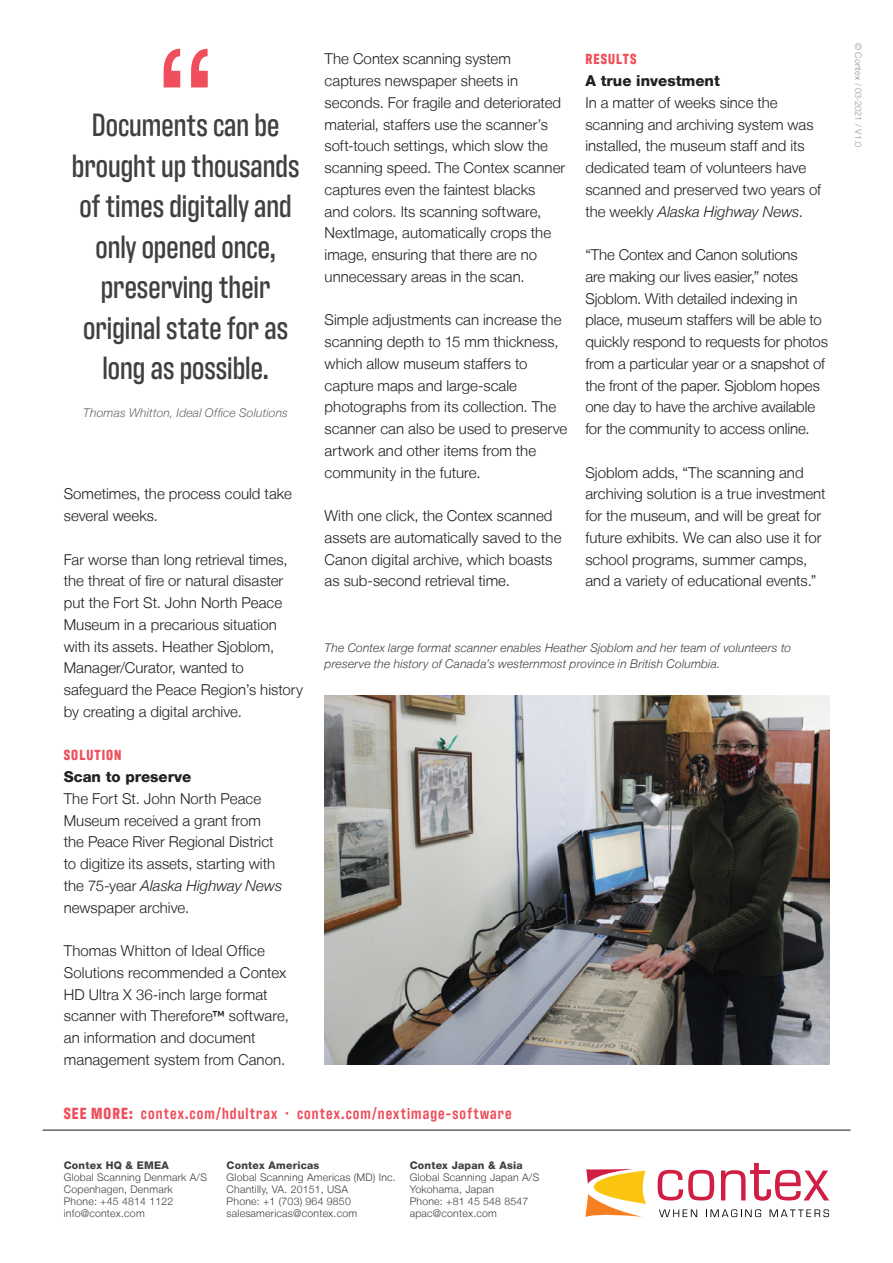
<style>
.page{position:relative;width:893px;height:1263px;background:#fff}
.page>*{position:absolute;margin:0;border:0;box-sizing:border-box;transform-origin:0 0}
.t1{font:150px "Helvetica Neue LT";color:#ef4f5c}
.t2{font:500 33px/40.5px "Antarctican Headline";color:#404040;text-align:center}
.t3{font:600 16.5px "Antarctican Headline";letter-spacing:.065em;color:#ef4f5c}
.Copy{font:300 15px/21.8px "Helvetica Neue LT";color:#231f20}
.Subheading{font:800 15px "Helvetica Neue LT";color:#231f20}
.Red_captions{font:700 15px "Antarctican Headline";letter-spacing:.075em;color:#ef4f5c}
.t4{font:italic 300 12px/16.5px "Helvetica Neue LT";letter-spacing:.015em;color:#404040}
.Quote_who{font:italic 300 12px "Helvetica Neue LT";letter-spacing:.015em;color:#656767}
.t5{font:300 10.5px "Helvetica Neue LT";letter-spacing:.02em;color:#404040}
.t6{font:800 10.5px "Helvetica Neue LT";letter-spacing:.02em;color:#404040}
.t7{font:300 9px "Helvetica Neue LT";color:#939598}
.s1{font-style:italic}
.s2{font-family:"Sukhumvit Set";font-weight:700}
.s3{font-weight:700}
</style>
<div class="page">
<hr style="left:43px;top:1129px;width:807px;height:2px;background:#656767">
<svg style="left:658px;top:1170px;width:56px;height:30px"></svg>
<svg style="left:721px;top:1163px;width:108px;height:37px"></svg>
<svg style="left:585px;top:1169px;width:61px;height:48px"></svg>
<svg style="left:659px;top:1209px;width:38px;height:8px"></svg>
<svg style="left:706px;top:1209px;width:55px;height:8px"></svg>
<svg style="left:770px;top:1209px;width:59px;height:8px"></svg>
<img style="left:325px;top:695px;width:504px;height:370px">
<p class="t1" style="left:218px;top:123px;width:65px;rotate:-180deg">”</p>
<p class="t2" style="left:72px;top:103px;width:229px">Documents can be brought up thousands of times digitally and only opened once, preserving their original state for as long as possible.</p>
<p class="Quote_who" style="left:83px;top:406px;width:206px">Thomas Whitton, Ideal Office Solutions</p>
<p class="Copy" style="left:64px;top:483px;width:230px">Sometimes, the process could take several weeks.</p>
<p class="Copy" style="left:64px;top:548px;width:241px">Far worse than long retrieval times, the threat of fire or natural disaster put the Fort St. John North Peace Museum in a precarious situation with its assets. Heather Sjoblom, Manager/Curator, wanted to safeguard the Peace Region’s history by creating a digital archive.</p>
<p class="Red_captions" style="left:64px;top:744px;width:59px">SOLUTION</p>
<p class="Subheading" style="left:64px;top:768px;width:129px">Scan to preserve</p>
<p class="Copy" style="left:64px;top:787px;width:220px">The Fort St. John North Peace<br>Museum received a grant from the Peace River Regional District to digitize its assets, starting with the 75-year <span class="s1">Alaska Highway News </span>newspaper archive.</p>
<p class="Copy" style="left:64px;top:939px;width:227px">Thomas Whitton of Ideal Office<br>Solutions recommended a Contex<br>HD Ultra X 36-inch large format scanner with Therefore<span class="s2">™</span> software, an information and document management system from Canon.</p>
<p class="Copy" style="left:325px;top:48px;width:242px">The Contex scanning system captures newspaper sheets in seconds. For fragile and deteriorated material, staffers use the scanner’s soft-touch settings, which slow the scanning speed. The Contex scanner captures even the faintest blacks<br>and colors. Its scanning software, NextImage, automatically crops the image, ensuring that there are no unnecessary areas in the scan.</p>
<p class="Copy" style="left:325px;top:309px;width:244px">Simple adjustments can increase the scanning depth to 15 mm thickness, which allow museum staffers to capture maps and large-scale photographs from its collection. The scanner can also be used to preserve artwork and other items from the community in the future.</p>
<p class="Copy" style="left:325px;top:504px;width:238px">With one click, the Contex scanned assets are automatically saved to the Canon digital archive, which boasts as sub-second retrieval time.</p>
<p class="Red_captions" style="left:585px;top:48px;width:53px">RESULTS</p>
<p class="Subheading" style="left:585px;top:72px;width:136px">A true investment</p>
<p class="Copy" style="left:585px;top:91px;width:237px">In a matter of weeks since the scanning and archiving system was installed, the museum staff and its dedicated team of volunteers have scanned and preserved two years of the weekly <span class="s1">Alaska Highway News</span>.</p>
<p class="Copy" style="left:585px;top:243px;width:244px">“The Contex and Canon solutions<br>are making our lives easier,” notes Sjoblom. With detailed indexing in place, museum staffers will be able to quickly respond to requests for photos from a particular year or a snapshot of the front of the paper. Sjoblom hopes one day to have the archive available for the community to access online.</p>
<p class="Copy" style="left:585px;top:461px;width:242px">Sjoblom adds, “The scanning and archiving solution is a true investment for the museum, and will be great for future exhibits. We can also use it for school programs, summer camps, and a variety of educational events.”</p>
<p class="t4" style="left:325px;top:639px;width:468px">The Contex large format scanner enables Heather Sjoblom and her team of volunteers to preserve the history of Canada’s westernmost province in British Columbia.</p>
<p class="t3" style="left:64px;top:1102px;width:449px"><span class="s3">SEE MORE:</span> contex.com/hdultrax · contex.com/nextimage-software</p>
<p class="t6" style="left:64px;top:1159px;width:107px">Contex HQ &amp; EMEA</p>
<p class="t5" style="left:64px;top:1171px;width:145px">Global Scanning Denmark A/S</p>
<p class="t5" style="left:64px;top:1183px;width:111px">Copenhagen, Denmark</p>
<p class="t5" style="left:64px;top:1195px;width:111px">Phone: +45 4814 1122</p>
<p class="t5" style="left:64px;top:1207px;width:82px">info@contex.com</p>
<p class="t6" style="left:227px;top:1159px;width:94px">Contex Americas</p>
<p class="t5" style="left:227px;top:1171px;width:171px">Global Scanning Americas (MD) Inc.</p>
<p class="t5" style="left:227px;top:1183px;width:123px">Chantilly, VA. 20151, USA</p>
<p class="t5" style="left:227px;top:1195px;width:126px">Phone: +1 (703) 964 9850</p>
<p class="t5" style="left:227px;top:1207px;width:132px">salesamericas@contex.com</p>
<p class="t6" style="left:410px;top:1159px;width:114px">Contex Japan &amp; Asia</p>
<p class="t5" style="left:410px;top:1171px;width:131px">Global Scanning Japan A/S</p>
<p class="t5" style="left:410px;top:1183px;width:86px">Yokohama, Japan</p>
<p class="t5" style="left:410px;top:1195px;width:120px">Phone: +81 45 548 8547</p>
<p class="t5" style="left:410px;top:1207px;width:89px">apac@contex.com</p>
<p class="t7" style="left:864px;top:43px;width:106px;rotate:90deg">© Contex / 03-2021 / V1.0</p>
</div>
